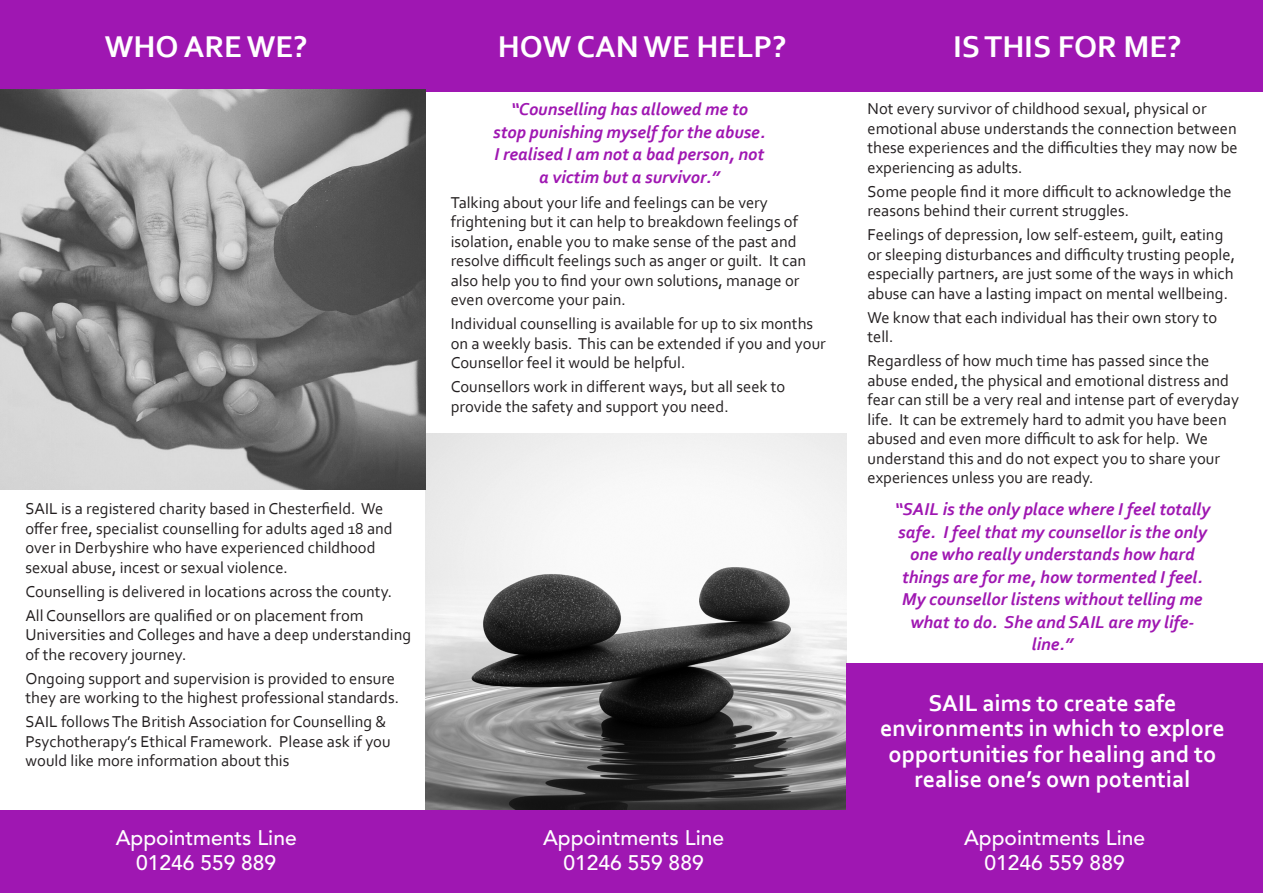
<style>
.page{position:relative;width:1263px;height:893px;background:#fff}
.page>*{position:absolute;margin:0;border:0;box-sizing:border-box;transform-origin:0 0}
.t1{font:700 31.5px "Corbel";color:#fff}
.t2{font:700 24px/25.5px "Corbel";color:#fff;text-align:center}
.t3{font:500 21px "Avenir LT Std";color:#fff}
.t4{font:italic 700 18px/22.5px "Corbel";color:#9f17b2;text-align:center}
.t5{font:16.5px/19.5px "Corbel";color:#231f20}
</style>
<div class="page">
<img style="left:425px;top:434px;width:421px;height:376px">
<div style="left:0;top:810px;width:425px;height:83px;background:#9f17b2"></div>
<div style="left:425px;top:810px;width:421px;height:83px;background:#9f17b2"></div>
<div style="left:846px;top:810px;width:417px;height:83px;background:#9f17b2"></div>
<div style="left:0;top:0;width:425px;height:91px;background:#9f17b2"></div>
<div style="left:425px;top:0;width:421px;height:91px;background:#9f17b2"></div>
<div style="left:846px;top:0;width:417px;height:91px;background:#9f17b2"></div>
<div style="left:846px;top:663px;width:417px;height:153px;background:#9f17b2"></div>
<img style="left:0;top:89px;width:425px;height:400px">
<p class="t1" style="left:105px;top:27px;width:204px">WHO ARE WE?</p>
<p class="t5" style="left:26px;top:498px;width:369px">SAIL is a registered charity based in Chesterfield. We offer free, specialist counselling for adults aged 18 and over in Derbyshire who have experienced childhood sexual abuse, incest or sexual violence.</p>
<p class="t5" style="left:26px;top:581px;width:368px">Counselling is delivered in locations across the county.</p>
<p class="t5" style="left:26px;top:605px;width:387px">All Counsellors are qualified or on placement from<br>Universities and Colleges and have a deep understanding of the recovery journey.</p>
<p class="t5" style="left:26px;top:668px;width:375px">Ongoing support and supervision is provided to ensure they are working to the highest professional standards.</p>
<p class="t5" style="left:26px;top:711px;width:367px">SAIL follows The British Association for Counselling &amp;<br>Psychotherapy’s Ethical Framework. Please ask if you would like more information about this</p>
<p class="t3" style="left:116px;top:826px;width:182px">Appointments Line</p>
<p class="t3" style="left:136px;top:851px;width:142px">01246 559 889</p>
<p class="t1" style="left:498px;top:27px;width:290px">HOW CAN WE HELP?</p>
<p class="t4" style="left:493px;top:98px;width:274px">“Counselling has allowed me to stop punishing myself for the abuse.<br>I realised I am not a bad person, not a victim but a survivor.”</p>
<p class="t5" style="left:451px;top:192px;width:357px">Talking about your life and feelings can be very frightening but it can help to breakdown feelings of isolation, enable you to make sense of the past and resolve difficult feelings such as anger or guilt. It can also help you to find your own solutions, manage or even overcome your pain.</p>
<p class="t5" style="left:451px;top:314px;width:376px">Individual counselling is available for up to six months on a weekly basis. This can be extended if you and your<br>Counsellor feel it would be helpful.</p>
<p class="t5" style="left:451px;top:377px;width:336px">Counsellors work in different ways, but all seek to provide the safety and support you need.</p>
<p class="t3" style="left:543px;top:826px;width:182px">Appointments Line</p>
<p class="t3" style="left:563px;top:851px;width:142px">01246 559 889</p>
<p class="t1" style="left:953px;top:27px;width:230px">IS THIS FOR ME?</p>
<p class="t5" style="left:867px;top:99px;width:372px">Not every survivor of childhood sexual, physical or emotional abuse understands the connection between these experiences and the difficulties they may now be experiencing as adults.</p>
<p class="t5" style="left:867px;top:181px;width:366px">Some people find it more difficult to acknowledge the reasons behind their current struggles.</p>
<p class="t5" style="left:867px;top:225px;width:369px">Feelings of depression, low self-esteem, guilt, eating or sleeping disturbances and difficulty trusting people, especially partners, are just some of the ways in which abuse can have a lasting impact on mental wellbeing.</p>
<p class="t5" style="left:867px;top:307px;width:351px">We know that each individual has their own story to tell.</p>
<p class="t5" style="left:867px;top:351px;width:373px">Regardless of how much time has passed since the abuse ended, the physical and emotional distress and fear can still be a very real and intense part of everyday life. It can be extremely hard to admit you have been abused and even more difficult to ask for help. We understand this and do not expect you to share your experiences unless you are ready.</p>
<p class="t4" style="left:895px;top:497px;width:317px">“SAIL is the only place where I feel totally safe. I feel that my counsellor is the only one who really understands how hard things are for me, how tormented I feel.<br>My counsellor listens without telling me what to do. She and SAIL are my life&shy;line.”</p>
<p class="t2" style="left:880px;top:689px;width:346px">SAIL aims to create safe environments in which to explore opportunities for healing and to realise one’s own potential</p>
<p class="t3" style="left:964px;top:826px;width:182px">Appointments Line</p>
<p class="t3" style="left:984px;top:851px;width:142px">01246 559 889</p>
</div>
